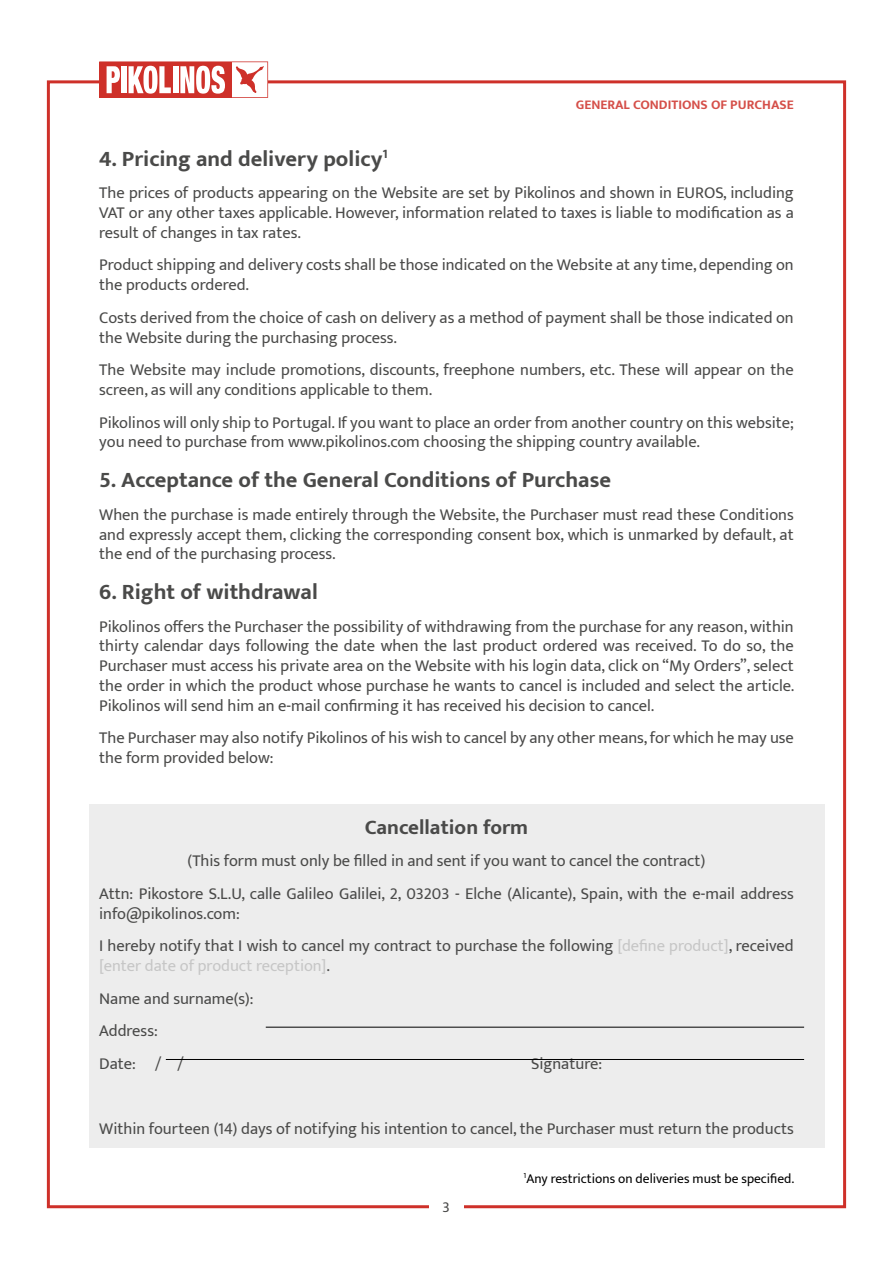
<style>
.page{position:relative;width:893px;height:1263px;background:#fff}
.page>*{position:absolute;margin:0;border:0;box-sizing:border-box;transform-origin:0 0}
.t1{font:700 22.5px "Mukta";color:#4a4a49}
.t2{font:700 21px "Mukta";color:#4a4a49}
.t3{font:16.5px/19.8px "Mukta";color:#4a4a49}
.t4{font:15px "Mukta";color:#4a4a49}
.t5{font:13.5px "Mukta";color:#000}
.t6{font:700 13.5px "Mukta";color:#d54f49}
.s1{color:#c6c6c6}
</style>
<div class="page">
<svg style="left:99px;top:61px;width:169px;height:37px"></svg>
<div style="left:89px;top:804px;width:735px;height:344px;background:#ededed"></div>
<hr style="left:266px;top:1027px;width:538px;height:1px;background:#000">
<hr style="left:166px;top:1059px;width:638px;height:1px;background:#000">
<p class="t6" style="left:576px;top:96px;width:219px">GENERAL CONDITIONS OF PURCHASE</p>
<h1 class="t1" style="left:99px;top:145px;width:290px">4. Pricing and delivery policy<sup>1</sup></h1>
<p class="t3" style="left:99px;top:183px;width:696px;text-align:justify">The prices of products appearing on the Website are set by Pikolinos and shown in EUROS, including VAT or any other taxes applicable. However, information related to taxes is liable to modification as a result of changes in tax rates.</p>
<p class="t3" style="left:99px;top:255px;width:696px">Product shipping and delivery costs shall be those indicated on the Website at any time, depending on the products ordered.</p>
<p class="t3" style="left:99px;top:307px;width:696px">Costs derived from the choice of cash on delivery as a method of payment shall be those indicated on the Website during the purchasing process.</p>
<p class="t3" style="left:99px;top:360px;width:696px">The Website may include promotions, discounts, freephone numbers, etc. These will appear on the screen, as will any conditions applicable to them.</p>
<p class="t3" style="left:99px;top:412px;width:696px">Pikolinos will only ship to Portugal. If you want to place an order from another country on this website; you need to purchase from www.pikolinos.com choosing the shipping country available.</p>
<h1 class="t1" style="left:99px;top:466px;width:513px">5. Acceptance of the General Conditions of Purchase</h1>
<p class="t3" style="left:99px;top:504px;width:696px;text-align:justify">When the purchase is made entirely through the Website, the Purchaser must read these Conditions and expressly accept them, clicking the corresponding consent box, which is unmarked by default, at the end of the purchasing process.</p>
<h1 class="t1" style="left:99px;top:578px;width:220px">6. Right of withdrawal</h1>
<p class="t3" style="left:99px;top:616px;width:697px;text-align:justify">Pikolinos offers the Purchaser the possibility of withdrawing from the purchase for any reason, within thirty calendar days following the date when the last product ordered was received. To do so, the Purchaser must access his private area on the Website with his login data, click on “My Orders”, select the order in which the product whose purchase he wants to cancel is included and select the article.<br>Pikolinos will send him an e-mail confirming it has received his decision to cancel.</p>
<p class="t3" style="left:99px;top:728px;width:696px">The Purchaser may also notify Pikolinos of his wish to cancel by any other means, for which he may use the form provided below:</p>
<p class="t2" style="left:365px;top:814px;width:165px">Cancellation form</p>
<p class="t3" style="left:99px;top:844px;width:696px;line-height:32.5px;text-align:center">(This form must only be filled in and sent if you want to cancel the contract)<br>Attn: Pikostore S.L.U, calle Galileo Galilei, 2, 03203 - Elche (Alicante), Spain, with the e-mail address</p>
<p class="t3" style="left:99px;top:897px;width:696px;line-height:32.5px">info@pikolinos.com:<br>I hereby notify that I wish to cancel my contract to purchase the following <span class="s1">[define product]</span>, received</p>
<p class="t3" style="left:99px;top:949px;width:232px;line-height:32.5px"><span class="s1">[enter date of product reception]</span>.<br>Name and surname(s):<br>Address:<br>Date: / /</p>
<p class="t3" style="left:531px;top:1053px;width:72px">Signature:</p>
<p class="t3" style="left:99px;top:1118px;width:696px">Within fourteen (14) days of notifying his intention to cancel, the Purchaser must return the products</p>
<p class="t5" style="left:524px;top:1170px;width:272px"><sup>1</sup>Any restrictions on deliveries must be specified.</p>
<p class="t4" style="left:442px;top:1198px;width:9px">3</p>
</div>
